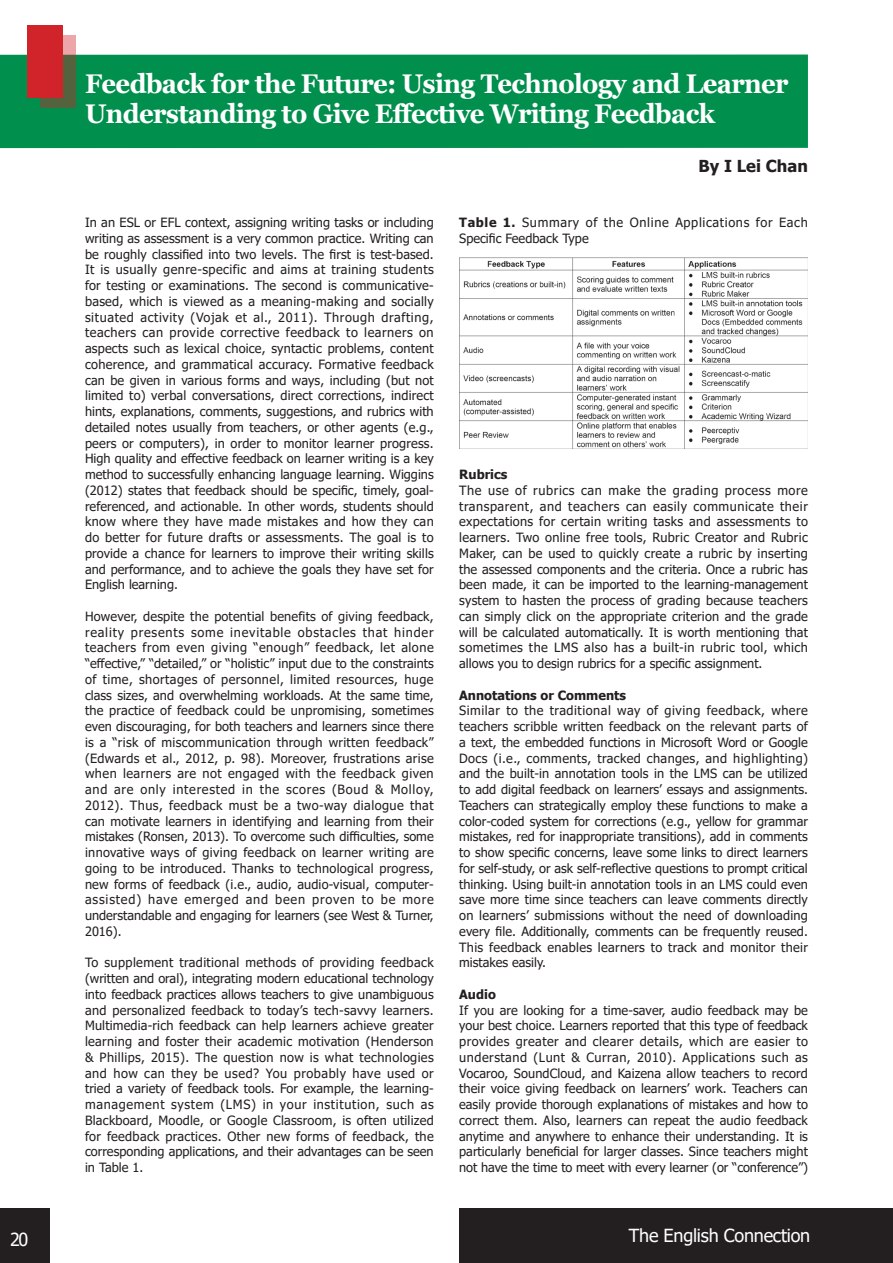
<style>
.page{position:relative;width:893px;height:1263px;background:#fff}
.page>*{position:absolute;margin:0;border:0;box-sizing:border-box;transform-origin:0 0}
.t1{font:700 27px/30px "Georgia";letter-spacing:-.025em;color:#fff;scale:.95 1}
.t2{font:18px "Tahoma";letter-spacing:-.015em;color:#fff}
.t3{font:700 16.5px "Tahoma";color:#231f20}
.t4{font:12.75px/15.8px "Tahoma";color:#231f20;text-align:justify}
.t5{font:12.75px/15.8px "Tahoma";letter-spacing:.05em;color:#231f20}
.t6{font:700 12.75px "Tahoma";color:#231f20}
.s1{font-weight:700}
</style>
<div class="page">
<div style="left:0;top:1208px;width:49px;height:55px;background:#231f20"></div>
<div style="left:459px;top:1208px;width:434px;height:55px;background:#231f20"></div>
<div style="left:0;top:55px;width:808px;height:93px;background:#008f4d"></div>
<div style="left:27px;top:25px;width:35px;height:72px;background:#d1232a"></div>
<img style="left:459px;top:257px;width:349px;height:191px">
<svg style="left:40px;top:36px;width:36px;height:72px"></svg>
<h1 class="t1" style="left:85px;top:69px;width:742px">Feedback for the Future: Using Technology and Learner<br>Understanding to Give Effective Writing Feedback</h1>
<p class="t4" style="left:85px;top:215px;width:350px">In an ESL or EFL context, assigning writing tasks or including writing as assessment is a very common practice. Writing can be roughly classified into two levels. The first is test-based.<br>It is usually genre-specific and aims at training students for testing or examinations. The second is communicative&shy;based, which is viewed as a meaning-making and socially situated activity (Vojak et al., 2011). Through drafting, teachers can provide corrective feedback to learners on aspects such as lexical choice, syntactic problems, content coherence, and grammatical accuracy. Formative feedback can be given in various forms and ways, including (but not limited to) verbal conversations, direct corrections, indirect hints, explanations, comments, suggestions, and rubrics with detailed notes usually from teachers, or other agents (e.g., peers or computers), in order to monitor learner progress.<br>High quality and effective feedback on learner writing is a key method to successfully enhancing language learning. Wiggins (2012) states that feedback should be specific, timely, goal&shy;referenced, and actionable. In other words, students should know where they have made mistakes and how they can do better for future drafts or assessments. The goal is to provide a chance for learners to improve their writing skills and performance, and to achieve the goals they have set for English learning.</p>
<p class="t4" style="left:85px;top:609px;width:350px">However, despite the potential benefits of giving feedback, reality presents some inevitable obstacles that hinder teachers from even giving “enough” feedback, let alone “effective,” “detailed,” or “holistic” input due to the constraints of time, shortages of personnel, limited resources, huge class sizes, and overwhelming workloads. At the same time, the practice of feedback could be unpromising, sometimes even discouraging, for both teachers and learners since there is a “risk of miscommunication through written feedback” (Edwards et al., 2012, p. 98). Moreover, frustrations arise when learners are not engaged with the feedback given and are only interested in the scores (Boud &amp; Molloy, 2012). Thus, feedback must be a two-way dialogue that can motivate learners in identifying and learning from their mistakes (Ronsen, 2013). To overcome such difficulties, some innovative ways of giving feedback on learner writing are going to be introduced. Thanks to technological progress, new forms of feedback (i.e., audio, audio-visual, computer&shy;assisted) have emerged and been proven to be more understandable and engaging for learners (see West &amp; Turner, 2016).</p>
<p class="t4" style="left:85px;top:955px;width:350px">To supplement traditional methods of providing feedback (written and oral), integrating modern educational technology into feedback practices allows teachers to give unambiguous and personalized feedback to today’s tech-savvy learners.<br>Multimedia-rich feedback can help learners achieve greater learning and foster their academic motivation (Henderson &amp; Phillips, 2015). The question now is what technologies and how can they be used? You probably have used or tried a variety of feedback tools. For example, the learning&shy;management system (LMS) in your institution, such as Blackboard, Moodle, or Google Classroom, is often utilized for feedback practices. Other new forms of feedback, the corresponding applications, and their advantages can be seen in Table 1.</p>
<p class="t3" style="left:698px;top:155px;width:111px">By I Lei Chan</p>
<p class="t5" style="left:459px;top:215px;width:350px"><span class="s1">Table 1.</span> Summary of the Online Applications for Each<br>Specific Feedback Type</p>
<p class="t6" style="left:459px;top:465px;width:50px">Rubrics</p>
<p class="t4" style="left:459px;top:483px;width:350px">The use of rubrics can make the grading process more transparent, and teachers can easily communicate their expectations for certain writing tasks and assessments to learners. Two online free tools, Rubric Creator and Rubric Maker, can be used to quickly create a rubric by inserting the assessed components and the criteria. Once a rubric has been made, it can be imported to the learning-management system to hasten the process of grading because teachers can simply click on the appropriate criterion and the grade will be calculated automatically. It is worth mentioning that sometimes the LMS also has a built-in rubric tool, which allows you to design rubrics for a specific assignment.</p>
<p class="t6" style="left:459px;top:686px;width:168px">Annotations or Comments</p>
<p class="t4" style="left:459px;top:703px;width:350px">Similar to the traditional way of giving feedback, where teachers scribble written feedback on the relevant parts of a text, the embedded functions in Microsoft Word or Google Docs (i.e., comments, tracked changes, and highlighting) and the built-in annotation tools in the LMS can be utilized to add digital feedback on learners’ essays and assignments.<br>Teachers can strategically employ these functions to make a color-coded system for corrections (e.g., yellow for grammar mistakes, red for inappropriate transitions), add in comments to show specific concerns, leave some links to direct learners for self-study, or ask self-reflective questions to prompt critical thinking. Using built-in annotation tools in an LMS could even save more time since teachers can leave comments directly on learners’ submissions without the need of downloading every file. Additionally, comments can be frequently reused.<br>This feedback enables learners to track and monitor their mistakes easily.</p>
<p class="t6" style="left:459px;top:985px;width:38px">Audio</p>
<p class="t4" style="left:459px;top:1003px;width:350px">If you are looking for a time-saver, audio feedback may be your best choice. Learners reported that this type of feedback provides greater and clearer details, which are easier to understand (Lunt &amp; Curran, 2010). Applications such as Vocaroo, SoundCloud, and Kaizena allow teachers to record their voice giving feedback on learners’ work. Teachers can easily provide thorough explanations of mistakes and how to correct them. Also, learners can repeat the audio feedback anytime and anywhere to enhance their understanding. It is particularly beneficial for larger classes. Since teachers might not have the time to meet with every learner (or “conference”)</p>
<h2 class="t2" style="left:10px;top:1227px;width:20px">20</h2>
<h2 class="t2" style="left:629px;top:1224px;width:183px">The English Connection</h2>
</div>
